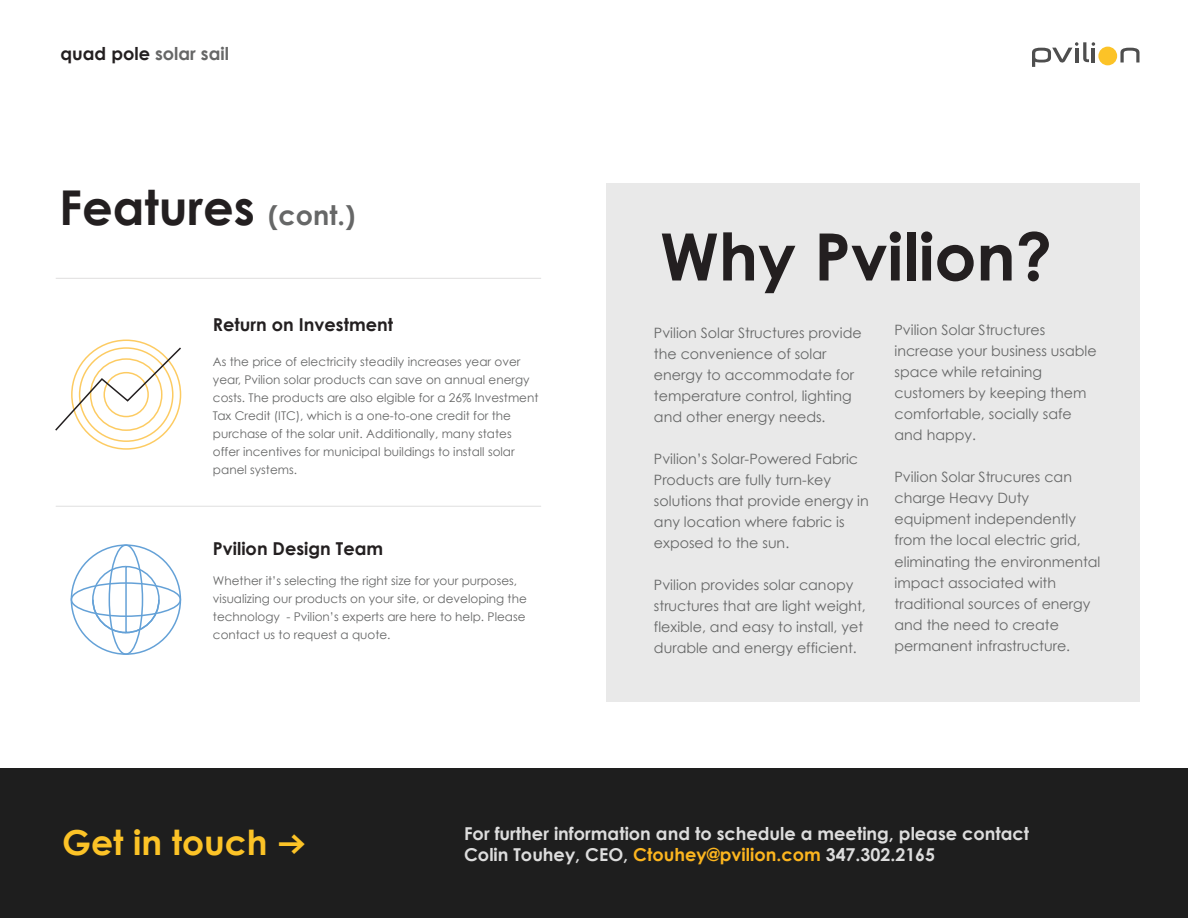
<style>
.page{position:relative;width:1188px;height:918px;background:#fff}
.page>*{position:absolute;margin:0;border:0;box-sizing:border-box;transform-origin:0 0}
.t1{font:700 65.4px "Century Gothic";color:#231f20}
.t2{font:700 48px "Century Gothic";color:#231f20}
.t3{font:700 34.5px "Century Gothic";color:#fcc327}
.t4{font:700 17.7px "Century Gothic";color:#ddd}
.t5{font:700 17.7px "Century Gothic";color:#231f20}
.t6{font:700 17.7px "Century Gothic";color:#666767}
.t7{font:14.25px/21px "Century Gothic";color:#666767}
.t8{font:12px/18px "Century Gothic";color:#666767}
.s1{color:#231f20}
.s2{font-size:27px;color:#666767}
.s3{font-family:"Verlag";font-size:40.5px}
.s4{color:#fcb51f}
</style>
<div class="page">
<div style="left:607px;top:183px;width:533px;height:519px;background:#e9e9e9"></div>
<div style="left:0;top:769px;width:1188px;height:149px;background:#1e1e1e"></div>
<hr style="left:56px;top:506px;width:485px;height:1px;background:#231f20">
<hr style="left:56px;top:278px;width:485px;height:1px;background:#231f20">
<svg style="left:1120px;top:48px;width:20px;height:15px"></svg>
<svg style="left:1032px;top:42px;width:63px;height:25px"></svg>
<div style="left:1098px;top:47px;width:19px;height:18px;background:#fcc327;border-radius:9px"></div>
<svg style="left:55px;top:346px;width:127px;height:86px"></svg>
<svg style="left:91px;top:565px;width:69px;height:69px"></svg>
<div style="left:109px;top:544px;width:34px;height:111px;border:2px solid #64a1d7;border-radius:50%"></div>
<div style="left:71px;top:582px;width:110px;height:35px;border:2px solid #64a1d7;border-radius:50%"></div>
<p class="t6" style="left:61px;top:43px;width:170px"><span class="s1">quad pole</span> solar sail</p>
<h2 class="t2" style="left:59px;top:177px;width:298px">Features <span class="s2">(cont.)</span></h2>
<p class="t5" style="left:213px;top:313px;width:182px">Return on Investment</p>
<p class="t8" style="left:213px;top:353px;width:327px">As the price of electricity steadily increases year over year, Pvilion solar products can save on annual energy costs. The products are also elgible for a 26% Investment Tax Credit (ITC), which is a one-to-one credit for the purchase of the solar unit. Additionally, many states offer incentives for municipal buildings to install solar panel systems.</p>
<p class="t5" style="left:213px;top:537px;width:172px">Pvilion Design Team</p>
<p class="t8" style="left:213px;top:571px;width:315px">Whether it’s selecting the right size for your purposes, visualizing our products on your site, or developing the technology - Pvilion’s experts are here to help. Please contact us to request a quote.</p>
<h1 class="t1" style="left:660px;top:216px;width:394px">Why Pvilion?</h1>
<p class="t7" style="left:654px;top:322px;width:209px">Pvilion Solar Structures provide the convenience of solar energy to accommodate for temperature control, lighting and other energy needs.</p>
<p class="t7" style="left:654px;top:448px;width:216px">Pvilion’s Solar-Powered Fabric<br>Products are fully turn-key solutions that provide energy in any location where fabric is exposed to the sun.</p>
<p class="t7" style="left:654px;top:574px;width:213px">Pvilion provides solar canopy structures that are light weight, flexible, and easy to install, yet durable and energy efficient.</p>
<p class="t7" style="left:895px;top:320px;width:204px">Pvilion Solar Structures increase your business usable space while retaining customers by keeping them comfortable, socially safe and happy.</p>
<p class="t7" style="left:895px;top:467px;width:207px">Pvilion Solar Strucures can charge Heavy Duty equipment independently from the local electric grid, eliminating the environmental impact associated with traditional sources of energy and the need to create permanent infrastructure.</p>
<h3 class="t3" style="left:62px;top:821px;width:245px">Get in touch <span class="s3">→</span></h3>
<p class="t4" style="left:464px;top:822px;width:567px">For further information and to schedule a meeting, please contact</p>
<p class="t4" style="left:464px;top:844px;width:473px">Colin Touhey, CEO, <span class="s4">Ctouhey@pvilion.com</span> 347.302.2165</p>
</div>
